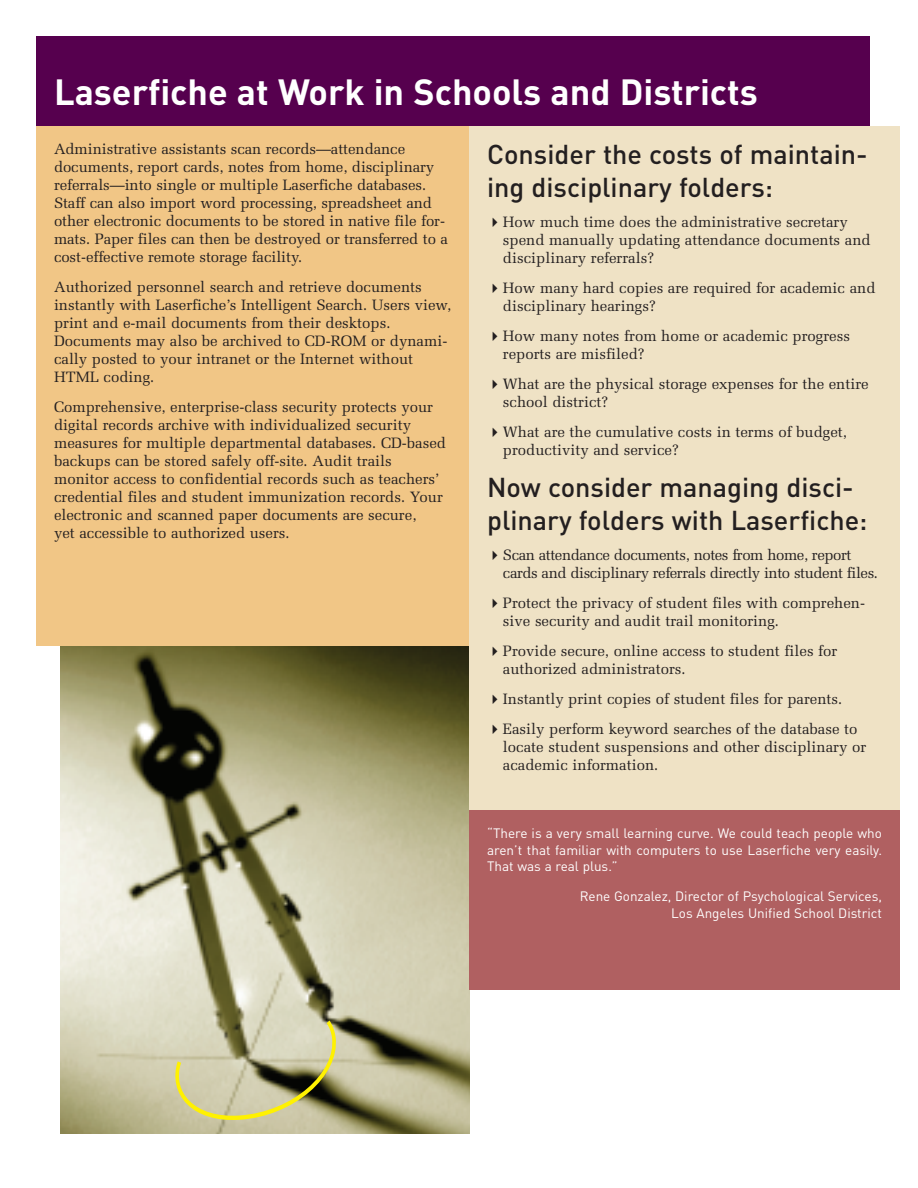
<style>
.page{position:relative;width:918px;height:1188px;background:#fff}
.page>*{position:absolute;margin:0;border:0;box-sizing:border-box;transform-origin:0 0}
.t1{font:700 36px "DIN";color:#fff}
.t2{font:500 27px/32.4px "DIN";color:#231f20}
.t3{font:15px/18px "Melior";color:#231f20}
.t4{font:15px/18px "Melior";letter-spacing:-.03em;color:#231f20}
.t5{font:13.5px/16.5px "DIN";color:#fff;text-align:justify}
</style>
<div class="page">
<img style="left:61px;top:646px;width:408px;height:488px">
<svg style="left:169px;top:1016px;width:169px;height:109px;background:#bdb991"></svg>
<div style="left:36px;top:124px;width:433px;height:522px;background:#f1c686"></div>
<div style="left:469px;top:126px;width:431px;height:810px;background:#efe2c5"></div>
<div style="left:36px;top:36px;width:834px;height:90px;background:#56004e"></div>
<div style="left:469px;top:810px;width:431px;height:179px;background:#b06061"></div>
<h1 class="t1" style="left:54px;top:71px;width:705px">Laserfiche at Work in Schools and Districts</h1>
<p class="t3" style="left:54px;top:139px;width:395px">Administrative assistants scan records—attendance documents, report cards, notes from home, disciplinary referrals—into single or multiple Laserfiche databases.<br>Staff can also import word processing, spreadsheet and other electronic documents to be stored in native file for&shy;mats. Paper files can then be destroyed or transferred to a cost-effective remote storage facility.</p>
<p class="t3" style="left:54px;top:277px;width:399px">Authorized personnel search and retrieve documents instantly with Laserfiche’s Intelligent Search. Users view, print and e-mail documents from their desktops.<br>Documents may also be archived to CD-ROM or dynami&shy;cally posted to your intranet or the Internet without HTML coding.</p>
<p class="t3" style="left:54px;top:397px;width:394px">Comprehensive, enterprise-class security protects your digital records archive with individualized security measures for multiple departmental databases. CD-based backups can be stored safely off-site. Audit trails monitor access to confidential records such as teachers’ credential files and student immunization records. Your electronic and scanned paper documents are secure,<br>yet accessible to authorized users.</p>
<h2 class="t2" style="left:487px;top:138px;width:382px">Consider the costs of maintain&shy;ing disciplinary folders:</h2>
<p class="t3" style="left:503px;top:213px;width:369px;text-indent:-16px">✔How much time does the administrative secretary spend manually updating attendance documents and disciplinary referrals?</p>
<p class="t3" style="left:503px;top:279px;width:374px;text-indent:-16px">✔How many hard copies are required for academic and disciplinary hearings?</p>
<p class="t3" style="left:503px;top:327px;width:349px;text-indent:-16px">✔How many notes from home or academic progress reports are misfiled?</p>
<p class="t3" style="left:503px;top:375px;width:367px;text-indent:-16px">✔What are the physical storage expenses for the entire school district?</p>
<p class="t3" style="left:503px;top:423px;width:346px;text-indent:-16px">✔What are the cumulative costs in terms of budget, productivity and service?</p>
<h2 class="t2" style="left:487px;top:471px;width:382px">Now consider managing disci&shy;plinary folders with Laserfiche:</h2>
<p class="t4" style="left:503px;top:546px;width:377px;text-indent:-16px">✔Scan attendance documents, notes from home, report cards and disciplinary referrals directly into student files.</p>
<p class="t3" style="left:503px;top:594px;width:364px;text-indent:-16px">✔Protect the privacy of student files with comprehen&shy;sive security and audit trail monitoring.</p>
<p class="t3" style="left:503px;top:642px;width:336px;text-indent:-16px">✔Provide secure, online access to student files for authorized administrators.</p>
<p class="t3" style="left:487px;top:690px;width:357px">✔Instantly print copies of student files for parents.</p>
<p class="t3" style="left:503px;top:720px;width:365px;text-indent:-16px">✔Easily perform keyword searches of the database to locate student suspensions and other disciplinary or academic information.</p>
<p class="t5" style="left:487px;top:825px;width:396px">“There is a very small learning curve. We could teach people who aren’t that familiar with computers to use Laserfiche very easily.<br>That was a real plus.”</p>
<p class="t5" style="left:580px;top:888px;width:304px;text-align:right">Rene Gonzalez, Director of Psychological Services,<br>Los Angeles Unified School District</p>
</div>
